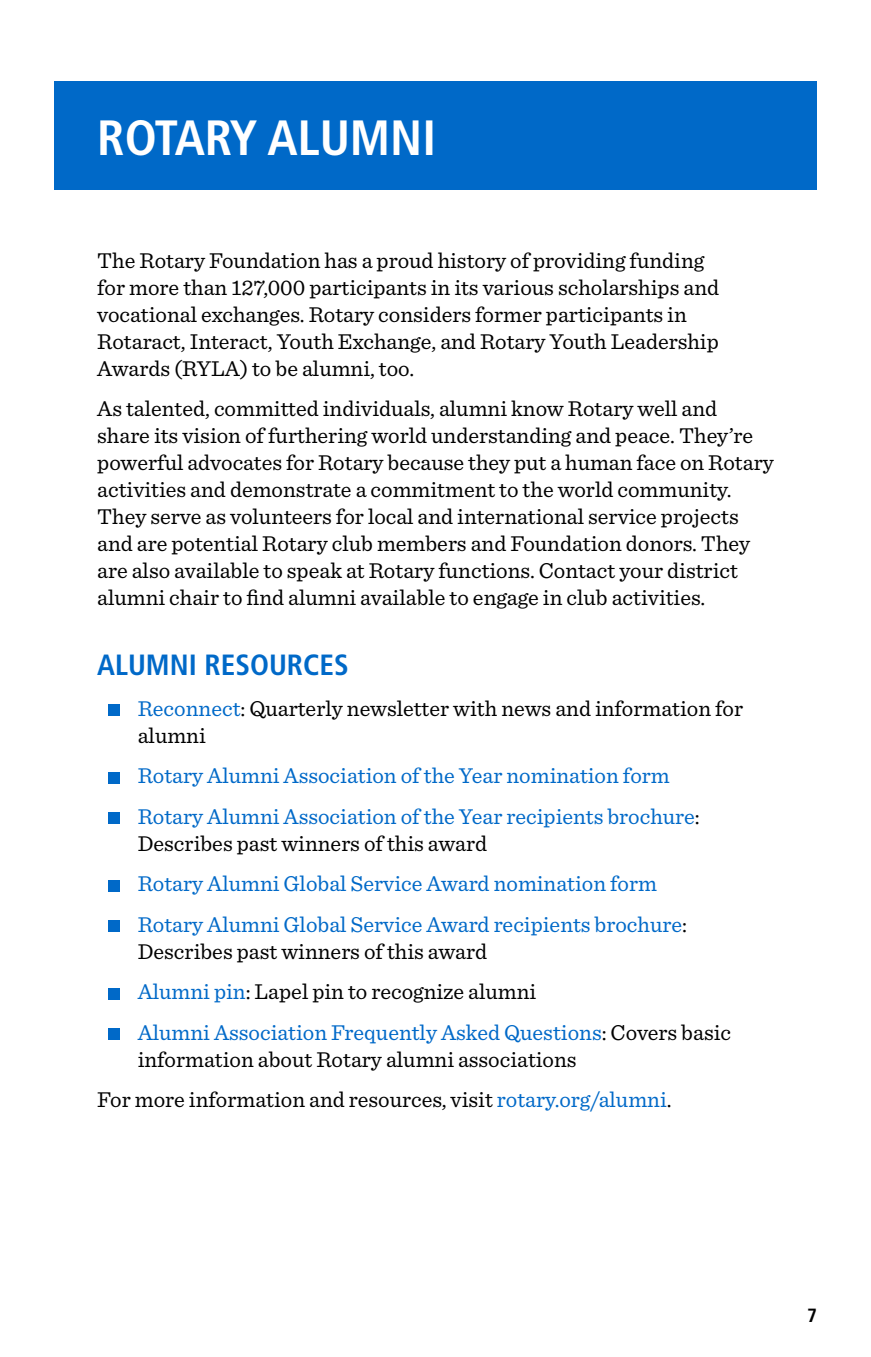
<style>
.page{position:relative;width:871px;height:1357px;background:#fff}
.page>*{position:absolute;margin:0;border:0;box-sizing:border-box;transform-origin:0 0}
.t1{font:700 condensed 49.5px "Frutiger LT Std";color:#fff}
.t2{font:700 condensed 29.25px "Frutiger LT Std";color:#0069c8}
.t3{font:22.5px/27px "Sentinel";color:#000}
.t4{font:22.5px/40.5px "Sentinel";color:#0069c8}
.t5{font:700 condensed 19.12px "Frutiger LT Std";color:#000}
.s1{color:#0069c8}
.s2{color:#000}
</style>
<div class="page">
<div style="left:54px;top:81px;width:763px;height:108px;background:#0069c8"></div>
<div style="left:108px;top:704px;width:12px;height:12px;background:#0069c8"></div>
<div style="left:108px;top:772px;width:12px;height:11px;background:#0069c8"></div>
<div style="left:108px;top:812px;width:12px;height:12px;background:#0069c8"></div>
<div style="left:108px;top:880px;width:12px;height:11px;background:#0069c8"></div>
<div style="left:108px;top:920px;width:12px;height:12px;background:#0069c8"></div>
<div style="left:108px;top:988px;width:12px;height:11px;background:#0069c8"></div>
<div style="left:108px;top:1028px;width:12px;height:12px;background:#0069c8"></div>
<h1 class="t1" style="left:97px;top:108px;width:340px">ROTARY ALUMNI</h1>
<p class="t3" style="left:97px;top:245px;width:623px">The Rotary Foundation has a proud history of providing funding for more than 127,000 participants in its various scholarships and vocational exchanges. Rotary considers former participants in Rotaract, Interact, Youth Exchange, and Rotary Youth Leadership Awards (RYLA) to be alumni, too.</p>
<p class="t3" style="left:97px;top:394px;width:678px">As talented, committed individuals, alumni know Rotary well and share its vision of furthering world understanding and peace. They’re powerful advocates for Rotary because they put a human face on Rotary activities and demonstrate a commitment to the world community.<br>They serve as volunteers for local and international service projects and are potential Rotary club members and Foundation donors. They are also available to speak at Rotary functions. Contact your district alumni chair to find alumni available to engage in club activities.</p>
<h2 class="t2" style="left:97px;top:648px;width:253px">ALUMNI RESOURCES</h2>
<p class="t3" style="left:138px;top:693px;width:607px"><span class="s1">Reconnect</span>: Quarterly newsletter with news and information for alumni</p>
<p class="t4" style="left:138px;top:754px;width:563px">Rotary Alumni Association of the Year nomination form<br>Rotary Alumni Association of the Year recipients brochure<span class="s2">:</span></p>
<p class="t3" style="left:138px;top:828px;width:351px">Describes past winners of this award</p>
<p class="t4" style="left:138px;top:862px;width:551px">Rotary Alumni Global Service Award nomination form<br>Rotary Alumni Global Service Award recipients brochure<span class="s2">:</span></p>
<p class="t3" style="left:138px;top:929px;width:595px;line-height:40.5px">Describes past winners of this award<br><span class="s1">Alumni pin</span>: Lapel pin to recognize alumni<br><span class="s1">Alumni Association Frequently Asked Questions</span>: Covers basic</p>
<p class="t3" style="left:97px;top:1037px;width:576px;line-height:40.5px;text-indent:40px">information about Rotary alumni associations<br>For more information and resources, visit <span class="s1">rotary.org/alumni</span>.</p>
<p class="t5" style="left:807px;top:1303px;width:11px">7</p>
</div>
